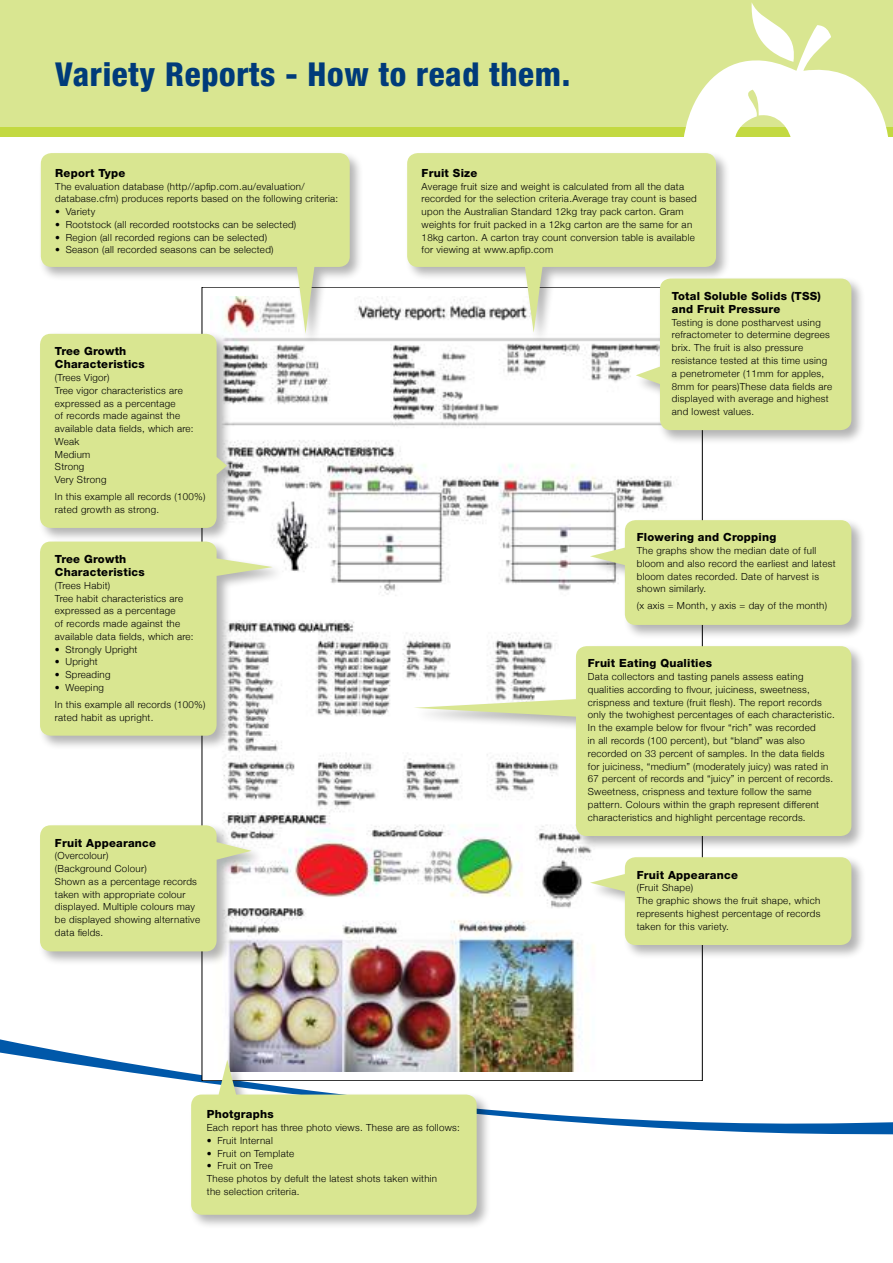
<style>
.page{position:relative;width:893px;height:1263px;background:#fff}
.page>*{position:absolute;margin:0;border:0;box-sizing:border-box;transform-origin:0 0}
.t1{font:800 condensed 33px "Helvetica Neue";letter-spacing:.02em;color:#003b7a}
.t2{font:800 11.25px/13.2px "Helvetica Neue CE";letter-spacing:.02em;color:#000}
.t3{font:300 9.75px/12.8px "Helvetica Neue";letter-spacing:.03em;color:#000}
</style>
<div class="page">
<div style="left:0;top:0;width:893px;height:137px;background:#c3d941"></div>
<div style="left:0;top:0;width:893px;height:126px;background:#d9e691"></div>
<svg style="left:751px;top:2px;width:25px;height:23px"></svg>
<svg style="left:659px;top:25px;width:233px;height:112px"></svg>
<svg style="left:0;top:1022px;width:893px;height:113px"></svg>
<img style="left:211px;top:296px;width:483px;height:775px">
<div style="left:39px;top:151px;width:325px;height:195px;background:#000;opacity:.3"></div>
<svg style="left:41px;top:153px;width:309px;height:181px;fill:#d9e691"></svg>
<div style="left:405px;top:151px;width:326px;height:194px;background:#000;opacity:.3"></div>
<svg style="left:407px;top:153px;width:309px;height:180px;fill:#d9e691"></svg>
<div style="left:634px;top:277px;width:232px;height:168px;background:#000;opacity:.3"></div>
<svg style="left:636px;top:279px;width:215px;height:151px;background:#dbe79b"></svg>
<div style="left:590px;top:518px;width:276px;height:122px;background:#000;opacity:.3"></div>
<svg style="left:590px;top:520px;width:261px;height:105px;background:#dce79d"></svg>
<div style="left:590px;top:855px;width:276px;height:104px;background:#000;opacity:.3"></div>
<svg style="left:590px;top:857px;width:261px;height:88px;background:#dde89e"></svg>
<div style="left:38px;top:823px;width:227px;height:143px;background:#000;opacity:.3"></div>
<svg style="left:40px;top:825px;width:211px;height:126px;background:#d9e49c"></svg>
<div style="left:38px;top:540px;width:248px;height:210px;background:#000;opacity:.3"></div>
<svg style="left:40px;top:542px;width:233px;height:194px;background:#d9e3a2"></svg>
<div style="left:38px;top:332px;width:203px;height:210px;background:#000;opacity:.3"></div>
<div style="left:40px;top:334px;width:187px;height:194px;background:#d9e691"></div>
<div style="left:413px;top:644px;width:453px;height:206px;background:#000;opacity:.3"></div>
<svg style="left:414px;top:646px;width:437px;height:190px;fill:#d9e691"></svg>
<div style="left:189px;top:1059px;width:302px;height:170px;background:#000;opacity:.3"></div>
<svg style="left:191px;top:1060px;width:286px;height:155px;background:#d5e1a1"></svg>
<h1 class="t1" style="left:55px;top:54px;width:516px">Variety Reports - How to read them.</h1>
<p class="t2" style="left:55px;top:166px;width:71px">Report Type</p>
<p class="t3" style="left:55px;top:179px;width:284px">The evaluation database (http//apfip.com.au/evaluation/ database.cfm) produces reports based on the following criteria:</p>
<p class="t3" style="left:55px;top:205px;width:41px">• Variety</p>
<p class="t3" style="left:55px;top:217px;width:242px">• Rootstock (all recorded rootstocks can be selected)</p>
<p class="t3" style="left:55px;top:230px;width:213px">• Region (all recorded regions can be selected)</p>
<p class="t3" style="left:55px;top:243px;width:220px">• Season (all recorded seasons can be selected)</p>
<p class="t2" style="left:55px;top:345px;width:91px">Tree Growth<br>Characteristics</p>
<p class="t3" style="left:55px;top:371px;width:140px">(Trees Vigor)<br>Tree vigor characteristics are expressed as a percentage<br>of records made against the available data fields, which are:<br>Weak<br>Medium<br>Strong<br>Very Strong</p>
<p class="t3" style="left:55px;top:490px;width:152px">In this example all records (100%) rated growth as strong.</p>
<p class="t2" style="left:55px;top:552px;width:91px">Tree Growth<br>Characteristics</p>
<p class="t3" style="left:55px;top:578px;width:140px">(Trees Habit)<br>Tree habit characteristics are expressed as a percentage<br>of records made against the available data fields, which are:</p>
<p class="t3" style="left:55px;top:642px;width:84px">• Strongly Upright</p>
<p class="t3" style="left:55px;top:655px;width:44px">• Upright</p>
<p class="t3" style="left:55px;top:668px;width:57px">• Spreading</p>
<p class="t3" style="left:55px;top:678px;width:152px;line-height:17px">• Weeping<br>In this example all records (100%)</p>
<p class="t3" style="left:55px;top:710px;width:100px">rated habit as upright.</p>
<p class="t2" style="left:55px;top:836px;width:103px">Fruit Appearance</p>
<p class="t3" style="left:55px;top:849px;width:147px">(Overcolour)<br>(Background Colour)<br>Shown as a percentage records taken with appropriate colour displayed. Multiple colours may be displayed showing alternative data fields.</p>
<p class="t2" style="left:422px;top:166px;width:57px">Fruit Size</p>
<p class="t3" style="left:422px;top:179px;width:277px">Average fruit size and weight is calculated from all the data recorded for the selection criteria.Average tray count is based upon the Australian Standard 12kg tray pack carton. Gram weights for fruit packed in a 12kg carton are the same for an 18kg carton. A carton tray count conversion table is available for viewing at www.apfip.com</p>
<p class="t2" style="left:672px;top:289px;width:150px">Total Soluble Solids (TSS) and Fruit Pressure</p>
<p class="t3" style="left:672px;top:315px;width:162px">Testing is done postharvest using refractometer to determine degrees brix. The fruit is also pressure resistance tested at this time using a penetrometer (11mm for apples,<br>8mm for pears)These data fields are displayed with average and highest and lowest values.</p>
<p class="t2" style="left:637px;top:531px;width:141px">Flowering and Cropping</p>
<p class="t3" style="left:637px;top:544px;width:200px">The graphs show the median date of full bloom and also record the earliest and latest bloom dates recorded. Date of harvest is shown similarly.</p>
<p class="t3" style="left:637px;top:599px;width:192px">(x axis = Month, y axis = day of the month)</p>
<p class="t2" style="left:588px;top:657px;width:126px">Fruit Eating Qualities</p>
<p class="t3" style="left:588px;top:670px;width:248px">Data collectors and tasting panels assess eating qualities according to flvour, juiciness, sweetness, crispness and texture (fruit flesh). The report records only the twohighest percentages of each characteristic.<br>In the example below for flvour “rich” was recorded<br>in all records (100 percent), but “bland” was also recorded on 33 percent of samples. In the data fields for juiciness, “medium” (moderately juicy) was rated in 67 percent of records and “juicy” in percent of records.<br>Sweetness, crispness and texture follow the same pattern. Colours within the graph represent different characteristics and highlight percentage records.</p>
<p class="t2" style="left:637px;top:868px;width:103px">Fruit Appearance</p>
<p class="t3" style="left:637px;top:881px;width:185px">(Fruit Shape)<br>The graphic shows the fruit shape, which represents highest percentage of records taken for this variety.</p>
<p class="t2" style="left:207px;top:1108px;width:68px">Photgraphs</p>
<p class="t3" style="left:207px;top:1121px;width:255px">Each report has three photo views. These are as follows:</p>
<p class="t3" style="left:207px;top:1133px;width:67px">• Fruit Internal</p>
<p class="t3" style="left:207px;top:1146px;width:89px">• Fruit on Template</p>
<p class="t3" style="left:207px;top:1159px;width:232px">• Fruit on Tree<br>These photos by defult the latest shots taken within the selection criteria.</p>
</div>
